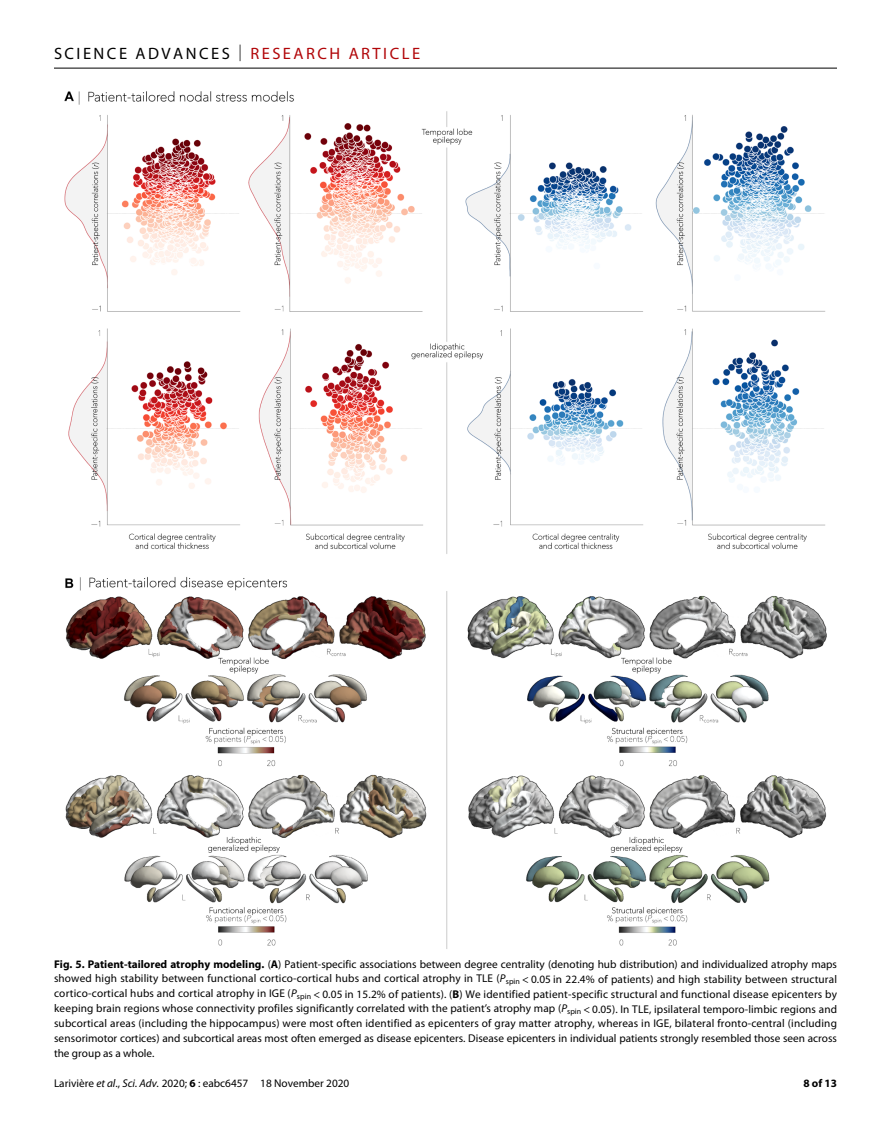
<style>
.page{position:relative;width:891px;height:1134px;background:#fff}
.page>*{position:absolute;margin:0;border:0;box-sizing:border-box;transform-origin:0 0}
.t1{font:16.5px "Myriad Pro";letter-spacing:.15em;color:#000}
.t2{font:11.25px/15px "Myriad Pro";color:#000;text-align:justify}
.t3{font:700 11.25px "Myriad Pro";color:#000}
.s1{font-weight:300}
.s2{color:#b10508}
.s3{font-weight:700}
.s4{font-style:italic}
</style>
<div class="page">
<hr style="left:54px;top:68px;width:783px;height:1px;background:#000">
<img style="left:64px;top:91px;width:763px;height:858px">
<h1 class="t1" style="left:54px;top:40px;width:368px">SCIENCE ADVANCES <span class="s1">|</span> <span class="s2">RESEARCH ARTICLE</span></h1>
<p class="t2" style="left:54px;top:956px;width:785px"><span class="s3">Fig. 5. Patient-tailored atrophy modeling.</span> (<span class="s3">A</span>) Patient-specific associations between degree centrality (denoting hub distribution) and individualized atrophy maps showed high stability between functional cortico-cortical hubs and cortical atrophy in TLE (<span class="s4">P</span><sub>spin</sub> &lt; 0.05 in 22.4% of patients) and high stability between structural cortico-cortical hubs and cortical atrophy in IGE (<span class="s4">P</span><sub>spin</sub> &lt; 0.05 in 15.2% of patients). (<span class="s3">B</span>) We identified patient-specific structural and functional disease epicenters by keeping brain regions whose connectivity profiles significantly correlated with the patient’s atrophy map (<span class="s4">P</span><sub>spin</sub> &lt; 0.05). In TLE, ipsilateral temporo-limbic regions and subcortical areas (including the hippocampus) were most often identified as epicenters of gray matter atrophy, whereas in IGE, bilateral fronto-central (including sensorimotor cortices) and subcortical areas most often emerged as disease epicenters. Disease epicenters in individual patients strongly resembled those seen across the group as a whole.</p>
<p class="t2" style="left:54px;top:1076px;width:297px">Larivière <span class="s4">et al</span>., <span class="s4">Sci. Adv.</span> 2020; <span class="s3">6</span> : eabc6457 18 November 2020</p>
<p class="t3" style="left:803px;top:1074px;width:35px">8 of 13</p>
</div>
